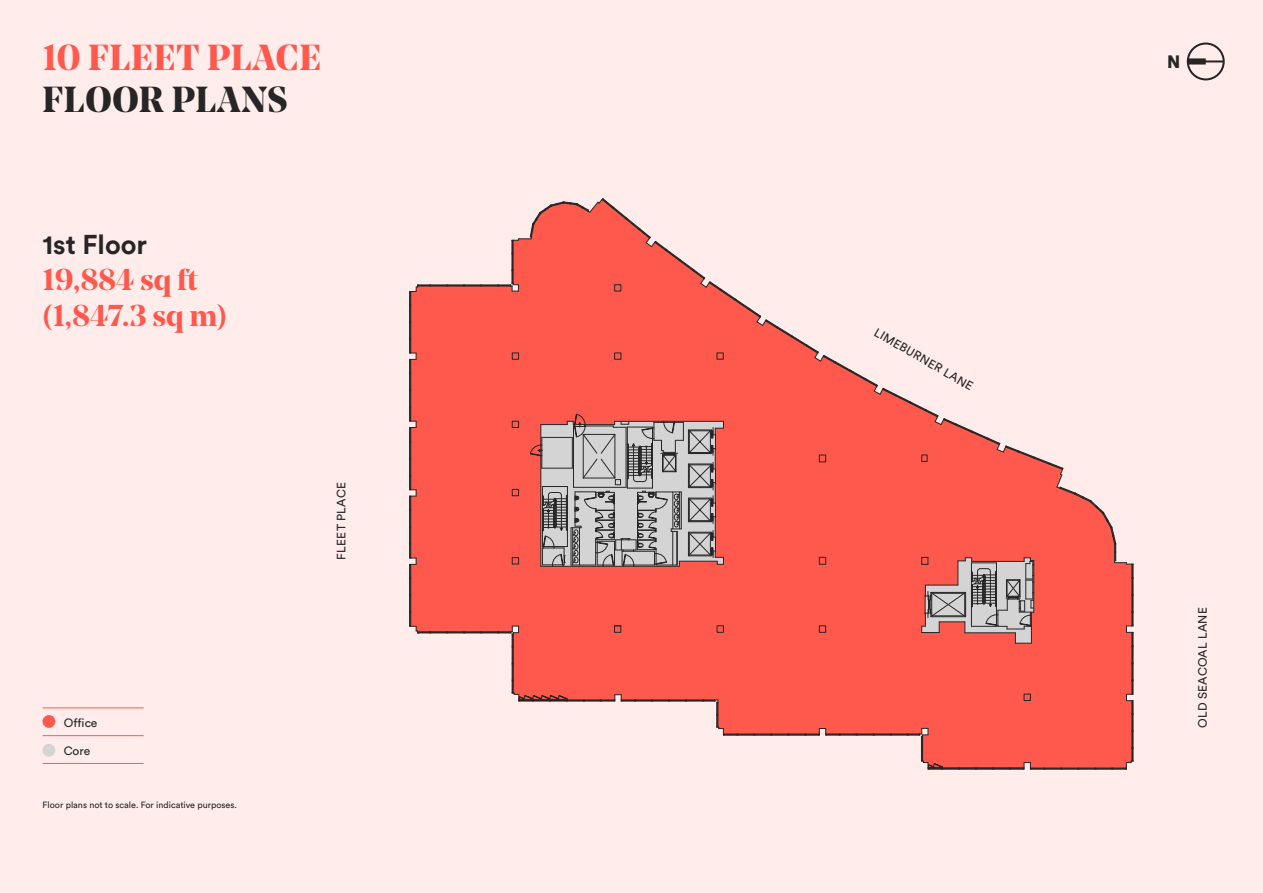
<style>
.page{position:relative;width:1263px;height:893px;background:#ffeceb}
.page>*{position:absolute;margin:0;border:0;box-sizing:border-box;transform-origin:0 0}
.t1{font:700 36px "Noe Display";letter-spacing:.02em;color:#ff594d}
.t2{font:700 36px "Noe Display";letter-spacing:.015em;color:#262626}
.t3{font:700 30px/36px "Noe Display";color:#ff594d}
.t4{font:700 27px "Circular Std";color:#262626}
.t5{font:700 18px "Wigrum";color:#262626}
.t6{font:12px "Circular Std";letter-spacing:.02em;color:#262626}
.t7{font:12px "Circular Std";letter-spacing:-.005em;color:#1c2b26}
.t8{font:9px "Circular Std";color:#262626}
</style>
<div class="page">
<hr style="left:43px;top:707px;width:101px;height:1px;background:#ff594d">
<hr style="left:43px;top:735px;width:101px;height:1px;background:#ff594d">
<hr style="left:43px;top:763px;width:101px;height:1px;background:#ff594d">
<div style="left:43px;top:715px;width:12px;height:13px;background:#ff594d;border-radius:50%"></div>
<div style="left:43px;top:744px;width:12px;height:13px;background:#d4d4d4;border-radius:50%"></div>
<hr style="left:1030px;top:769px;width:96px;height:1px;background:#262626">
<hr style="left:1133px;top:701px;width:1px;height:60px;background:#262626">
<hr style="left:1133px;top:632px;width:1px;height:62px;background:#262626">
<hr style="left:928px;top:769px;width:96px;height:1px;background:#262626">
<hr style="left:409px;top:291px;width:1px;height:62px;background:#262626">
<hr style="left:409px;top:359px;width:1px;height:62px;background:#262626">
<hr style="left:409px;top:427px;width:1px;height:63px;background:#262626">
<hr style="left:409px;top:564px;width:1px;height:62px;background:#262626">
<hr style="left:409px;top:496px;width:1px;height:62px;background:#262626">
<hr style="left:1133px;top:564px;width:1px;height:62px;background:#262626">
<svg style="left:410px;top:198px;width:723px;height:571px"></svg>
<div style="left:921px;top:455px;width:6px;height:7px;border:1px solid #262626"></div>
<div style="left:1187px;top:43px;width:38px;height:37px;border:2px solid #262626;border-radius:50%"></div>
<hr style="left:1188px;top:60px;width:35px;height:2px;background:#262626">
<div style="left:1188px;top:58px;width:18px;height:7px;background:#262626"></div>
<h1 class="t1" style="left:43px;top:34px;width:280px">10 FLEET PLACE</h1>
<h3 class="t5" style="left:1167px;top:48px;width:15px">N</h3>
<h1 class="t2" style="left:43px;top:76px;width:247px">FLOOR PLANS</h1>
<h3 class="t4" style="left:43px;top:227px;width:106px">1st Floor</h3>
<h2 class="t3" style="left:43px;top:261px;width:186px">19,884 sq ft (1,847.3 sq m)</h2>
<h3 class="t7" style="left:64px;top:715px;width:35px">Office</h3>
<h3 class="t7" style="left:64px;top:743px;width:28px">Core</h3>
<p class="t8" style="left:43px;top:799px;width:196px">Floor plans not to scale. For indicative purposes.</p>
<h3 class="t6" style="left:334px;top:560px;width:79px;rotate:-90deg">FLEET PLACE</h3>
<h3 class="t6" style="left:879px;top:325px;width:114px;rotate:30deg">LIMEBURNER LANE</h3>
<h3 class="t6" style="left:1195px;top:728px;width:122px;rotate:-90deg">OLD SEACOAL LANE</h3>
</div>
